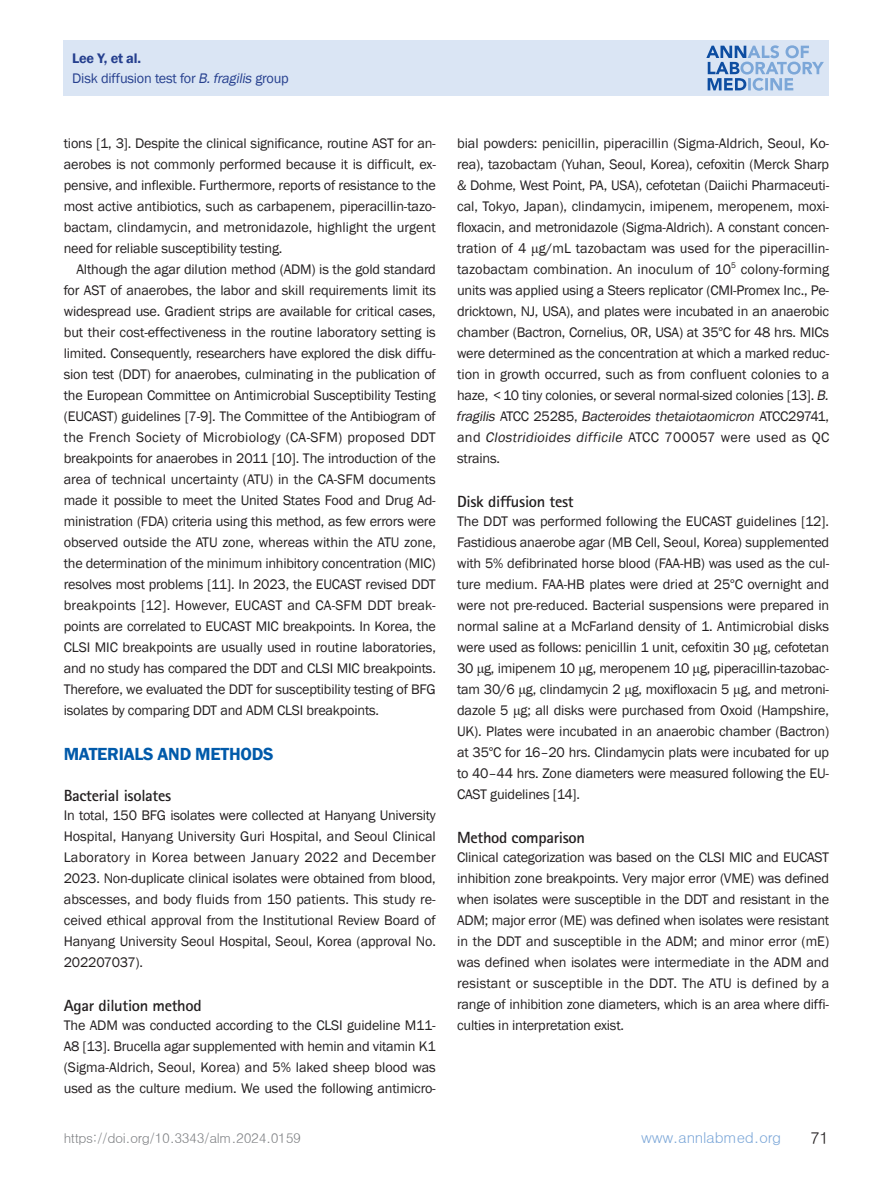
<style>
.page{position:relative;width:893px;height:1191px;background:#fff}
.page>*{position:absolute;margin:0;border:0;box-sizing:border-box;transform-origin:0 0}
.t1{font:600 18px "Franklin Gothic";letter-spacing:-.015em;color:#015aaa}
.t2{font:16.5px "Dotum";color:#231f20}
.t3{font:700 16.2px "Rotis Sans Serif Std";letter-spacing:-.02em;color:#231f20}
.t4{font:15px "Dotum";letter-spacing:-.02em;color:#7ca7d8}
.t5{font:14.25px/21px "Franklin Gothic";letter-spacing:-.015em;color:#231f20;text-align:justify}
.t6{font:14.25px/19.5px "Franklin Gothic";letter-spacing:-.015em;color:#253f8e}
.t7{font:13.5px "Dotum";letter-spacing:-.03em;color:#808285}
.s1{font-weight:600}
.s2{font-style:italic}
.s3{font-family:"Times New Roman"}
.s4{font-family:"Myriad Pro"}
</style>
<div class="page">
<div style="left:64px;top:40px;width:765px;height:56px;background:#dae5f4"></div>
<svg style="left:706px;top:45px;width:118px;height:46px"></svg>
<p class="t6" style="left:72px;top:49px;width:218px"><span class="s1">Lee Y, et al.<br></span>Disk diffusion test for <span class="s2">B.fragilis</span> group</p>
<p class="t5" style="left:64px;top:133px;width:374px">tions [1, 3]. Despite the clinical significance, routine AST for an&shy;aerobes is not commonly performed because it is difficult, ex&shy;pensive, and inflexible. Furthermore, reports of resistance to the most active antibiotics, such as carbapenem, piperacillin-tazo&shy;bactam, clindamycin, and metronidazole, highlight the urgent need for reliable susceptibility testing.</p>
<p class="t5" style="left:64px;top:259px;width:374px;text-indent:13px">Although the agar dilution method (ADM) is the gold standard for AST of anaerobes, the labor and skill requirements limit its widespread use. Gradient strips are available for critical cases, but their cost-effectiveness in the routine laboratory setting is limited. Consequently, researchers have explored the disk diffu&shy;sion test (DDT) for anaerobes, culminating in the publication of the European Committee on Antimicrobial Susceptibility Testing (EUCAST) guidelines [7-9]. The Committee of the Antibiogram of the French Society of Microbiology (CA-SFM) proposed DDT breakpoints for anaerobes in 2011 [10]. The introduction of the area of technical uncertainty (ATU) in the CA-SFM documents made it possible to meet the United States Food and Drug Ad&shy;ministration (FDA) criteria using this method, as few errors were observed outside the ATU zone, whereas within the ATU zone, the determination of the minimum inhibitory concentration (MIC) resolves most problems [11]. In 2023, the EUCAST revised DDT breakpoints [12]. However, EUCAST and CA-SFM DDT break&shy;points are correlated to EUCAST MIC breakpoints. In Korea, the CLSI MIC breakpoints are usually used in routine laboratories, and no study has compared the DDT and CLSI MIC breakpoints.<br>Therefore, we evaluated the DDT for susceptibility testing of BFG isolates by comparing DDT and ADM CLSI breakpoints.</p>
<p class="t1" style="left:64px;top:743px;width:211px">MATERIALS AND METHODS</p>
<p class="t3" style="left:64px;top:785px;width:109px">Bacterial isolates</p>
<p class="t5" style="left:64px;top:805px;width:374px">In total, 150 BFG isolates were collected at Hanyang University Hospital, Hanyang University Guri Hospital, and Seoul Clinical Laboratory in Korea between January 2022 and December 2023. Non-duplicate clinical isolates were obtained from blood, abscesses, and body fluids from 150 patients. This study re&shy;ceived ethical approval from the Institutional Review Board of Hanyang University Seoul Hospital, Seoul, Korea (approval No.<br>202207037).</p>
<p class="t3" style="left:64px;top:995px;width:139px">Agar dilution method</p>
<p class="t5" style="left:64px;top:1015px;width:374px">The ADM was conducted according to the CLSI guideline M11- A8 [13]. Brucella agar supplemented with hemin and vitamin K1 (Sigma-Aldrich, Seoul, Korea) and 5% laked sheep blood was used as the culture medium. We used the following antimicro-</p>
<p class="t5" style="left:456px;top:133px;width:377px;text-align:left">bial powders: penicillin, piperacillin (Sigma-Aldrich, Seoul, Ko&shy;rea), tazobactam (Yuhan, Seoul, Korea), cefoxitin (Merck Sharp &amp; Dohme, West Point, PA, USA), cefotetan (Daiichi Pharmaceuti&shy;cal, Tokyo, Japan), clindamycin, imipenem, meropenem, moxi&shy;floxacin, and metronidazole (Sigma-Aldrich). A constant concen&shy;tration of 4 <span class="s3">μ</span>g/mL tazobactam was used for the piperacillin&shy;tazobactam combination. An inoculum of 10<sup>5</sup> colony-forming units was applied using a Steers replicator (CMI-Promex Inc., Pe&shy;dricktown, NJ, USA), and plates were incubated in an anaerobic chamber (Bactron, Cornelius, OR, USA) at 35<span class="s4">°</span>C for 48 hrs. MICs were determined as the concentration at which a marked reduc&shy;tion in growth occurred, such as from confluent colonies to a haze, &lt;10 tiny colonies, or several normal-sized colonies [13]. <span class="s2">B. fragilis</span> ATC C 2 5 2 8 5 , <span class="s2">Bacteroides thetaiotaomicron</span> ATC C 2 9 74 1 , a n d <span class="s2">Clostridioides difficile</span> ATC C 7 0 0 0 5 7 we re u s e d a s Q C strains.</p>
<p class="t3" style="left:457px;top:491px;width:118px">Disk diffusion test</p>
<p class="t5" style="left:457px;top:511px;width:374px">The DDT was performed following the EUCAST guidelines [12].<br>Fastidious anaerobe agar (MB Cell, Seoul, Korea) supplemented with 5% defibrinated horse blood (FAA-HB) was used as the cul&shy;ture medium. FAA-HB plates were dried at 25<span class="s4">°</span>C overnight and were not pre-reduced. Bacterial suspensions were prepared in normal saline at a McFarland density of 1. Antimicrobial disks were used as follows: penicillin 1 unit, cefoxitin 30 <span class="s3">μ</span>g, cefotetan 30 <span class="s3">μ</span>g, imipenem 10 <span class="s3">μ</span>g, meropenem 10 <span class="s3">μ</span>g, piperacillin-tazobac&shy;tam 30/6 <span class="s3">μ</span>g, clindamycin 2 <span class="s3">μ</span>g, moxifloxacin 5 <span class="s3">μ</span>g, and metroni&shy;dazole 5 <span class="s3">μ</span>g; all disks were purchased from Oxoid (Hampshire, UK). Plates were incubated in an anaerobic chamber (Bactron) at 35<span class="s4">°</span>C for 16–20 hrs. Clindamycin plats were incubated for up to 40–44 hrs. Zone diameters were measured following the EU-CAST guidelines [14].</p>
<p class="t3" style="left:457px;top:827px;width:129px">Method comparison</p>
<p class="t5" style="left:457px;top:847px;width:374px">Clinical categorization was based on the CLSI MIC and EUCAST inhibition zone breakpoints. Very major error (VME) was defined when isolates were susceptible in the DDT and resistant in the ADM; major error (ME) was defined when isolates were resistant in the DDT and susceptible in the ADM; and minor error (mE) was defined when isolates were intermediate in the ADM and resistant or susceptible in the DDT. The ATU is defined by a range of inhibition zone diameters, which is an area where diffi&shy;culties in interpretation exist.</p>
<p class="t7" style="left:64px;top:1131px;width:239px">https://doi.org/10.3343/alm.2024.0159</p>
<p class="t4" style="left:641px;top:1130px;width:142px">www.annlabmed.org</p>
<p class="t2" style="left:810px;top:1129px;width:20px">71</p>
</div>
